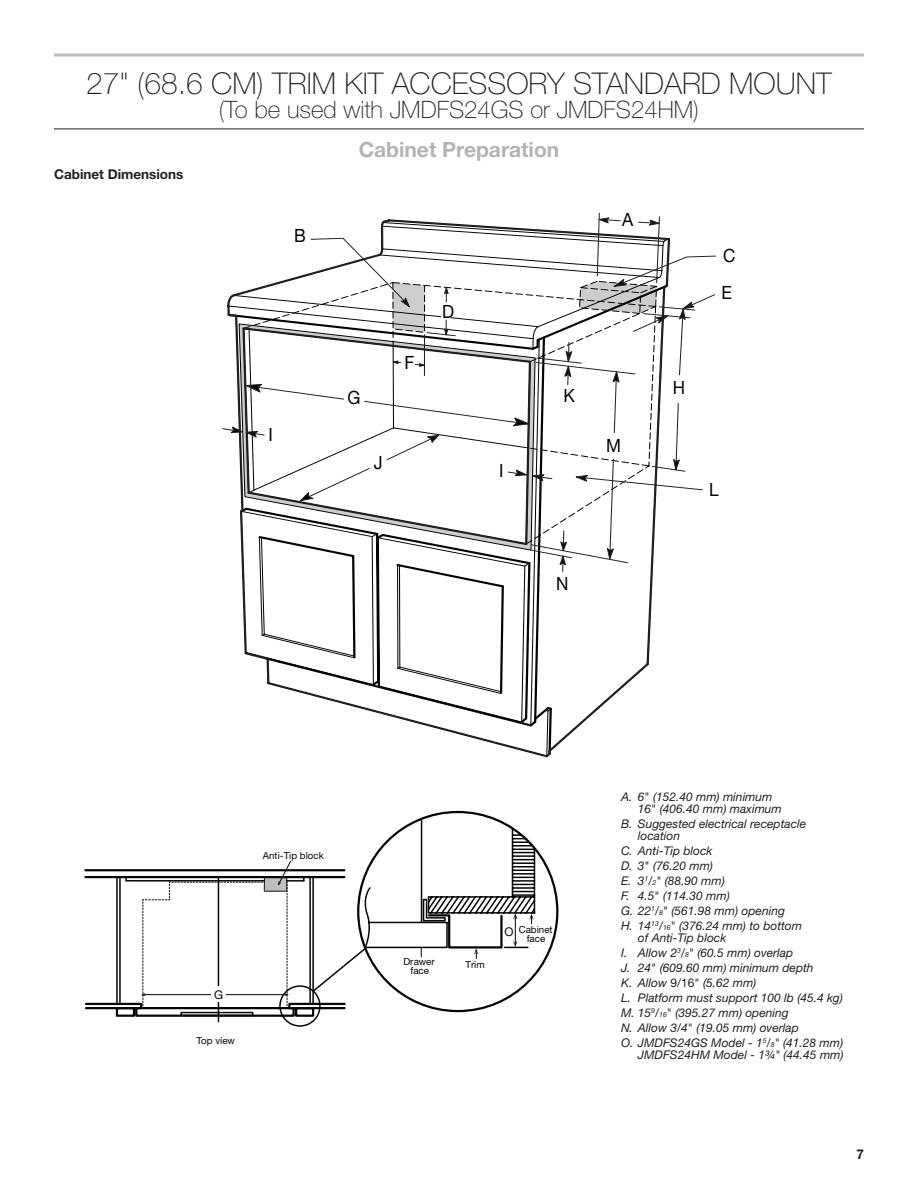
<style>
.page{position:relative;width:918px;height:1188px;background:#fff}
.page>*{position:absolute;margin:0;border:0;box-sizing:border-box;transform-origin:0 0}
.Heading_1{font:100 30px "Helvetica Neue";color:#231f20}
.Heading_1-2{font:100 24px "Helvetica Neue LT Std";color:#231f20}
.Heading_2{font:700 21px "Helvetica Neue";color:#b2b3b7}
.t1{font:18.3px "Helvetica Neue LT Std";color:#040503;scale:.94 1}
.Body{font:700 13.5px "Helvetica Neue LT Std";color:#231f20}
.t2{font:700 13.5px "Helvetica Neue";color:#231f20}
.Table_Callouts{font:italic 12px/12px "Helvetica Neue LT Std";color:#231f20}
.t3{font:12px "Helvetica Neue LT Std";color:#050504}
.t4{font:9.75px/9.4px "Helvetica Neue LT Std";color:#050504;text-align:center}
.s1{font-family:"Helvetica Neue"}
.s2{font-style:normal}
.s3{font-size:7.05px}
</style>
<div class="page">
<hr style="left:54px;top:54px;width:810px;height:3px;background:#bcbdc0">
<hr style="left:54px;top:129px;width:810px;height:1px;background:#231f20">
<svg style="left:222px;top:213px;width:494px;height:544px"></svg>
<hr style="left:218px;top:877px;width:1px;height:145px;background:#040504">
<svg style="left:84px;top:861px;width:262px;height:157px"></svg>
<svg style="left:125px;top:876px;width:404px;height:117px"></svg>
<div style="left:279px;top:985px;width:42px;height:42px;border:2px solid #050504;border-radius:50%"></div>
<svg style="left:362px;top:817px;width:175px;height:142px"></svg>
<h1 class="Heading_1" style="left:86px;top:67px;width:747px">27" (68.6 CM) TRIM KIT ACCESSORY STANDARD MOUNT</h1>
<h1 class="Heading_1-2" style="left:219px;top:96px;width:482px"><span class="s1">(</span>To be used with JMDFS24GS or JMDFS24HM)</h1>
<h2 class="Heading_2" style="left:359px;top:137px;width:202px">Cabinet Preparation</h2>
<p class="Body" style="left:54px;top:166px;width:131px">Cabinet Dimensions</p>
<p class="t1" style="left:294px;top:225px;width:14px">B</p>
<p class="t1" style="left:268px;top:424px;width:6px">I</p>
<p class="t1" style="left:348px;top:387px;width:15px">G</p>
<p class="t1" style="left:374px;top:451px;width:11px">J</p>
<p class="t1" style="left:405px;top:352px;width:12px">F</p>
<p class="t1" style="left:442px;top:300px;width:14px">D</p>
<p class="t1" style="left:499px;top:460px;width:6px">I</p>
<p class="t1" style="left:622px;top:209px;width:13px">A</p>
<p class="t1" style="left:563px;top:385px;width:14px">K</p>
<p class="t1" style="left:606px;top:434px;width:17px">M</p>
<p class="t1" style="left:556px;top:573px;width:15px">N</p>
<p class="t1" style="left:673px;top:376px;width:15px">H</p>
<p class="t1" style="left:723px;top:244px;width:15px">C</p>
<p class="t1" style="left:721px;top:282px;width:13px">E</p>
<p class="t1" style="left:709px;top:479px;width:12px">L</p>
<p class="t4" style="left:263px;top:851px;width:62px">Anti-Tip block</p>
<p class="t3" style="left:214px;top:987px;width:11px">G</p>
<p class="t4" style="left:196px;top:1035px;width:40px">Top view</p>
<p class="t4" style="left:403px;top:956px;width:33px">Drawer face</p>
<p class="t4" style="left:465px;top:960px;width:21px">Trim</p>
<p class="t4" style="left:519px;top:924px;width:35px">Cabinet</p>
<p class="t3" style="left:505px;top:925px;width:11px">O</p>
<p class="t4" style="left:527px;top:933px;width:20px">face</p>
<p class="Table_Callouts" style="left:638px;top:791px;width:145px;text-indent:-17px">A. 6<span class="s2">"</span> (152.40 mm) minimum<br>16<span class="s2">"</span> (406.40 mm) maximum</p>
<p class="Table_Callouts" style="left:638px;top:818px;width:170px;text-indent:-17px">B. Suggested electrical receptacle location</p>
<p class="Table_Callouts" style="left:621px;top:845px;width:93px">C. Anti-Tip block</p>
<p class="Table_Callouts" style="left:621px;top:860px;width:94px">D. 3<span class="s2">"</span> (76.20 mm)</p>
<p class="Table_Callouts" style="left:621px;top:875px;width:105px">E. 3<sup>1</sup>/<span class="s3">2</span><span class="s2">"</span> (88.90 mm)</p>
<p class="Table_Callouts" style="left:621px;top:890px;width:110px">F. 4.5<span class="s2">"</span> (114.30 mm)</p>
<p class="Table_Callouts" style="left:621px;top:905px;width:165px">G. 22<sup>1</sup>/<span class="s3">8</span><span class="s2">"</span> (561.98 mm) opening</p>
<p class="Table_Callouts" style="left:638px;top:920px;width:166px;text-indent:-17px">H. 14<sup>13</sup>/<span class="s3">16</span><span class="s2">"</span> (376.24 mm) to bottom of Anti-Tip block</p>
<p class="Table_Callouts" style="left:621px;top:947px;width:174px">I. Allow 2<sup>3</sup>/<span class="s3">8</span><span class="s2">"</span> (60.5 mm) overlap</p>
<p class="Table_Callouts" style="left:621px;top:962px;width:194px">J. 24<span class="s2">"</span> (609.60 mm) minimum depth</p>
<p class="Table_Callouts" style="left:621px;top:977px;width:137px">K. Allow <span class="s2">9/16"</span> (5.62 mm)</p>
<p class="Table_Callouts" style="left:621px;top:992px;width:223px">L. Platform must support 100 lb (45.4 kg)</p>
<p class="Table_Callouts" style="left:621px;top:1007px;width:169px">M. 15<sup>9</sup>/<span class="s3">16</span><span class="s2">"</span> (395.27 mm) opening</p>
<p class="Table_Callouts" style="left:621px;top:1022px;width:179px">N. Allow 3/4<span class="s2">"</span> (19.05 mm) overlap</p>
<p class="Table_Callouts" style="left:621px;top:1037px;width:224px;text-align:right">O. JMDFS24GS Model - 1<sup>5</sup>/<span class="s3">8</span>" (41.28 mm)<br>JMDFS24HM Model - 13/4" (44.45 mm)</p>
<p class="t2" style="left:856px;top:1146px;width:9px">7</p>
</div>
